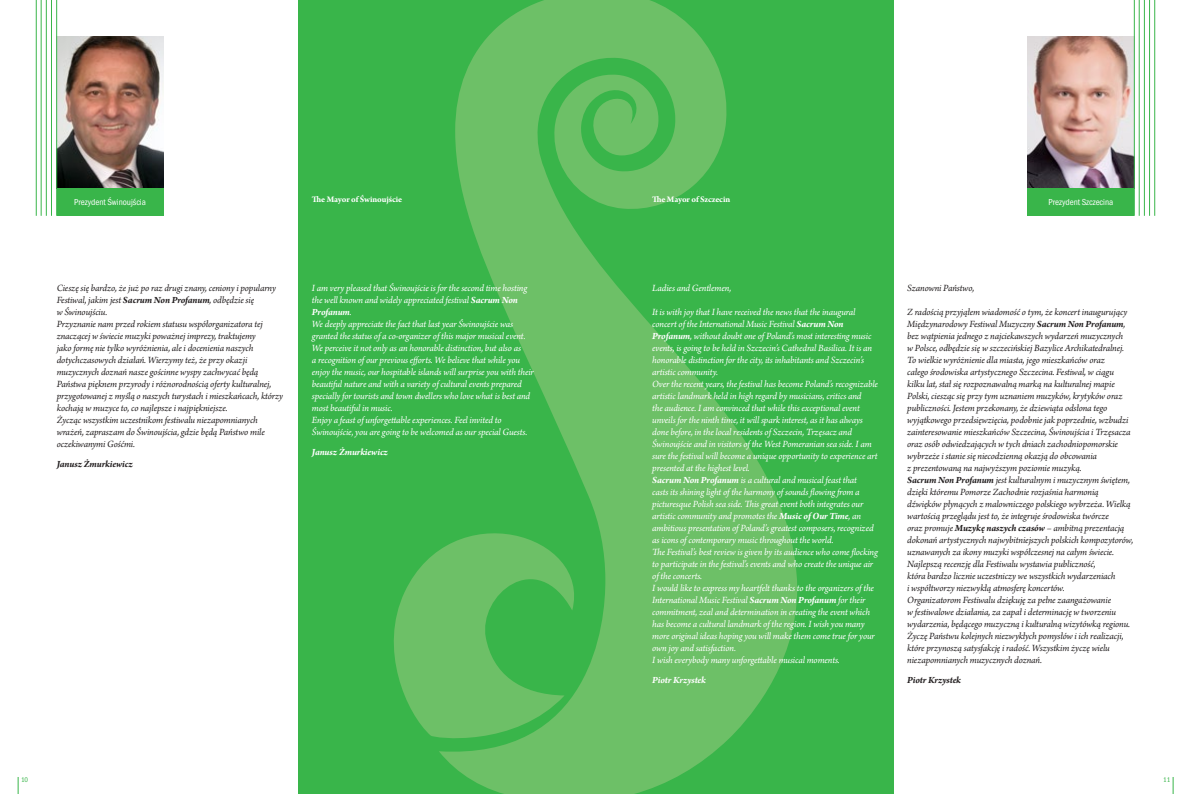
<style>
.page{position:relative;width:1191px;height:794px;background:#fff}
.page>*{position:absolute;margin:0;border:0;box-sizing:border-box;transform-origin:0 0}
.t1{font:italic 10px/12px "Arno Pro";letter-spacing:-.015em;color:#231f20}
.t2{font:italic 10px/12px "Arno Pro";letter-spacing:-.015em;color:#fff}
.t3{font:italic 700 10px "Arno Pro";letter-spacing:-.015em;color:#231f20}
.t4{font:italic 700 10px "Arno Pro";letter-spacing:-.015em;color:#fff}
.t5{font:700 9px "Arno Pro";letter-spacing:-.015em;color:#fff}
.t6{font:9px "Franklin Gothic URW Con Boo";letter-spacing:-.005em;color:#fff}
.t7{font:7px "Franklin Gothic URW Con Boo";color:#39b54a}
.s1{font-weight:700}
</style>
<div class="page">
<svg style="left:18px;top:777px;width:1px;height:17px"></svg>
<svg style="left:1172px;top:777px;width:1px;height:17px"></svg>
<div style="left:298px;top:0;width:595px;height:794px;background:#39b54a"></div>
<svg style="left:394px;top:550px;width:45px;height:188px;fill:#6dc067"></svg>
<svg style="left:439px;top:0;width:358px;height:794px;fill:#6dc067"></svg>
<img style="left:57px;top:36px;width:106px;height:152px">
<img style="left:1027px;top:36px;width:107px;height:152px">
<div style="left:57px;top:188px;width:106px;height:28px;background:#39b54a"></div>
<div style="left:1027px;top:188px;width:107px;height:28px;background:#39b54a"></div>
<hr style="left:36px;top:0;width:1px;height:216px;background:#39b54a">
<hr style="left:41px;top:0;width:1px;height:216px;background:#39b54a">
<hr style="left:46px;top:0;width:1px;height:216px;background:#39b54a">
<hr style="left:51px;top:0;width:1px;height:216px;background:#39b54a">
<hr style="left:56px;top:0;width:1px;height:216px;background:#39b54a">
<hr style="left:1134px;top:0;width:1px;height:216px;background:#39b54a">
<hr style="left:1139px;top:0;width:1px;height:216px;background:#39b54a">
<hr style="left:1144px;top:0;width:1px;height:216px;background:#39b54a">
<hr style="left:1149px;top:0;width:1px;height:216px;background:#39b54a">
<hr style="left:1154px;top:0;width:1px;height:216px;background:#39b54a">
<p class="t5" style="left:312px;top:194px;width:92px">The Mayor of Świnoujście</p>
<p class="t5" style="left:652px;top:194px;width:80px">The Mayor of Szczecin</p>
<p class="t6" style="left:74px;top:197px;width:73px">Prezydent Świnoujścia</p>
<p class="t6" style="left:1048px;top:197px;width:66px">Prezydent Szczecina</p>
<p class="t1" style="left:57px;top:282px;width:228px">Cieszę się bardzo, że już po raz drugi znany, ceniony i popularny Festiwal, jakim jest <span class="s1">Sacrum Non Profanum</span>, odbędzie się<br>w Świnoujściu.<br>Przyznanie nam przed rokiem statusu współorganizatora tej znaczącej w świecie muzyki poważnej imprezy, traktujemy<br>jako formę nie tylko wyróżnienia, ale i docenienia naszych dotychczasowych działań. Wierzymy też, że przy okazji muzycznych doznań nasze gościnne wyspy zachwycać będą Państwa pięknem przyrody i różnorodnością oferty kulturalnej, przygotowanej z myślą o naszych turystach i mieszkańcach, którzy kochają w muzyce to, co najlepsze i najpiękniejsze.<br>Życząc wszystkim uczestnikom festiwalu niezapomnianych wrażeń, zapraszam do Świnoujścia, gdzie będą Państwo mile oczekiwanymi Gośćmi.</p>
<p class="t3" style="left:57px;top:458px;width:78px">Janusz Żmurkiewicz</p>
<p class="t2" style="left:312px;top:282px;width:223px">I am very pleased that Świnoujście is for the second time hosting the well known and widely appreciated festival <span class="s1">Sacrum Non Profanum</span>.<br>We deeply appreciate the fact that last year Świnoujście was granted the status of a co-organizer of this major musical event.<br>We perceive it not only as an honorable distinction, but also as<br>a recognition of our previous efforts. We believe that while you enjoy the music, our hospitable islands will surprise you with their beautiful nature and with a variety of cultural events prepared specially for tourists and town dwellers who love what is best and most beautiful in music.<br>Enjoy a feast of unforgettable experiences. Feel invited to Świnoujście, you are going to be welcomed as our special Guests.</p>
<p class="t4" style="left:312px;top:446px;width:78px">Janusz Żmurkiewicz</p>
<p class="t2" style="left:652px;top:282px;width:80px">Ladies and Gentlemen,</p>
<p class="t2" style="left:652px;top:306px;width:227px">It is with joy that I have received the news that the inaugural concert of the International Music Festival <span class="s1">Sacrum Non Profanum</span>, without doubt one of Poland’s most interesting music events, is going to be held in Szczecin’s Cathedral Basilica. It is an honorable distinction for the city, its inhabitants and Szczecin’s artistic community.<br>Over the recent years, the festival has become Poland’s recognizable artistic landmark held in high regard by musicians, critics and<br>the audience. I am convinced that while this exceptional event unveils for the ninth time, it will spark interest, as it has always done before, in the local residents of Szczecin, Trzęsacz and Świnoujście and in visitors of the West Pomeranian sea side. I am sure the festival will become a unique opportunity to experience art presented at the highest level.<br><span class="s1">Sacrum Non Profanum</span> is a cultural and musical feast that<br>casts its shining light of the harmony of sounds flowing from a picturesque Polish sea side. This great event both integrates our artistic community and promotes the <span class="s1">Music of Our Time</span>, an ambitious presentation of Poland’s greatest composers, recognized as icons of contemporary music throughout the world.<br>The Festival’s best review is given by its audience who come flocking to participate in the festival’s events and who create the unique air of the concerts.<br>I would like to express my heartfelt thanks to the organizers of the International Music Festival <span class="s1">Sacrum Non Profanum</span> for their commitment, zeal and determination in creating the event which has become a cultural landmark of the region. I wish you many more original ideas hoping you will make them come true for your own joy and satisfaction.<br>I wish everybody many unforgettable musical moments.</p>
<p class="t4" style="left:652px;top:674px;width:55px">Piotr Krzystek</p>
<p class="t1" style="left:907px;top:282px;width:69px">Szanowni Państwo,</p>
<p class="t1" style="left:907px;top:306px;width:228px">Z radością przyjąłem wiadomość o tym, że koncert inaugurujący Międzynarodowy Festiwal Muzyczny <span class="s1">Sacrum Non Profanum</span>, bez wątpienia jednego z najciekawszych wydarzeń muzycznych<br>w Polsce, odbędzie się w szczecińskiej Bazylice Archikatedralnej.<br>To wielkie wyróżnienie dla miasta, jego mieszkańców oraz<br>całego środowiska artystycznego Szczecina. Festiwal, w ciągu kilku lat, stał się rozpoznawalną marką na kulturalnej mapie Polski, ciesząc się przy tym uznaniem muzyków, krytyków oraz publiczności. Jestem przekonany, że dziewiąta odsłona tego wyjątkowego przedsięwzięcia, podobnie jak poprzednie, wzbudzi zainteresowanie mieszkańców Szczecina, Świnoujścia i Trzęsacza oraz osób odwiedzających w tych dniach zachodniopomorskie wybrzeże i stanie się niecodzienną okazją do obcowania<br>z prezentowaną na najwyższym poziomie muzyką.<br><span class="s1">Sacrum Non Profanum</span> jest kulturalnym i muzycznym świętem, dzięki któremu Pomorze Zachodnie rozjaśnia harmonią dźwięków płynących z malowniczego polskiego wybrzeża. Wielką wartością przeglądu jest to, że integruje środowiska twórcze<br>oraz promuje <span class="s1">Muzykę naszych czasów</span> – ambitną prezentacją dokonań artystycznych najwybitniejszych polskich kompozytorów, uznawanych za ikony muzyki współczesnej na całym świecie.<br>Najlepszą recenzję dla Festiwalu wystawia publiczność,<br>która bardzo licznie uczestniczy we wszystkich wydarzeniach<br>i współtworzy niezwykłą atmosferę koncertów.<br>Organizatorom Festiwalu dziękuję za pełne zaangażowanie<br>w festiwalowe działania, za zapał i determinację w tworzeniu wydarzenia, będącego muzyczną i kulturalną wizytówką regionu.<br>Życzę Państwu kolejnych niezwykłych pomysłów i ich realizacji, które przynoszą satysfakcję i radość. Wszystkim życzę wielu niezapomnianych muzycznych doznań.</p>
<p class="t3" style="left:907px;top:674px;width:55px">Piotr Krzystek</p>
<p class="t7" style="left:21px;top:775px;width:9px">10</p>
<p class="t7" style="left:1163px;top:775px;width:9px">11</p>
</div>
